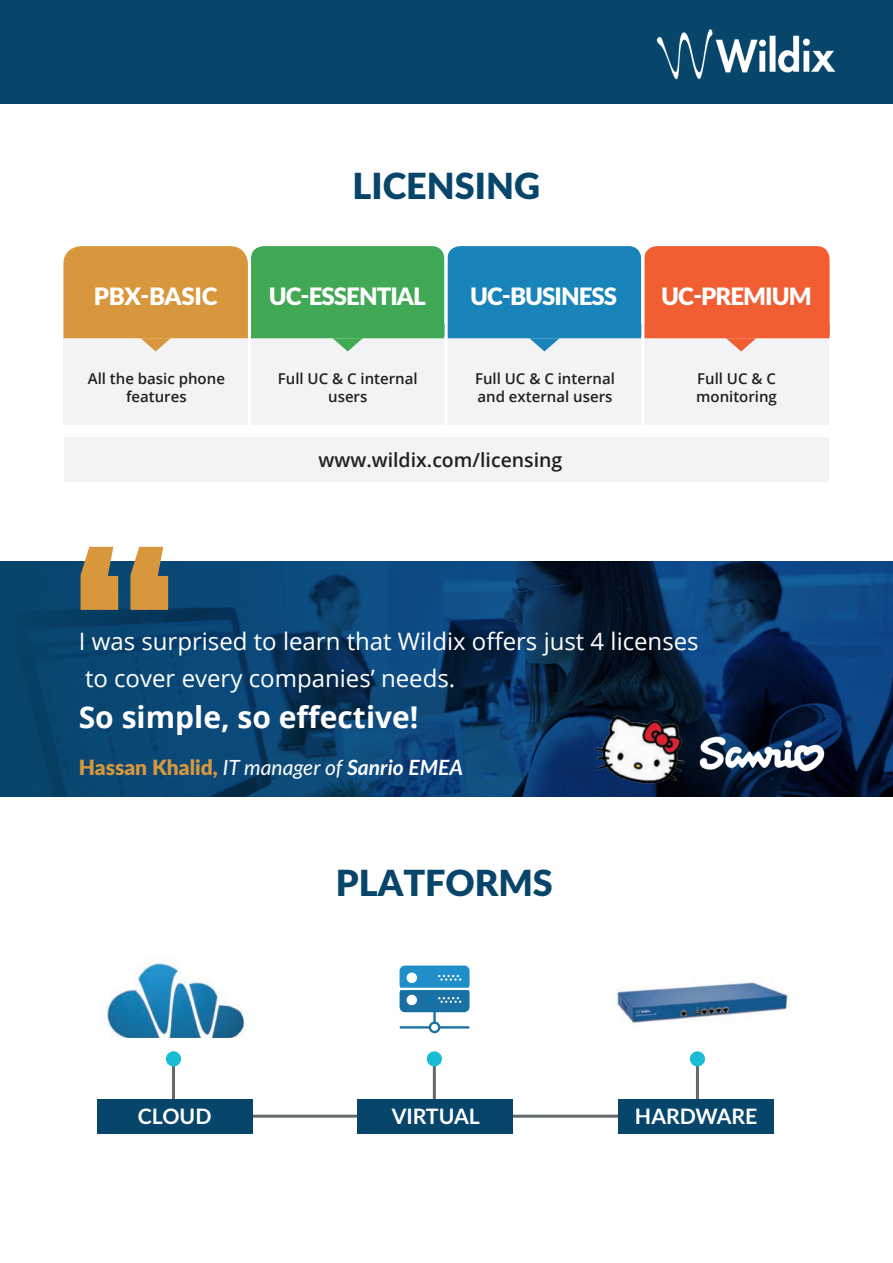
<style>
.page{position:relative;width:893px;height:1263px;background:#fff}
.page>*{position:absolute;margin:0;border:0;box-sizing:border-box;transform-origin:0 0}
.t1{font:900 36px "Lato";color:#08456b}
.t2{font:700 30px "Open Sans";color:#fff}
.t3{font:24px/37.2px "Open Sans";color:#fff}
.t4{font:900 24px "Lato";letter-spacing:-.04em;color:#fff}
.t5{font:900 24px "Lato";letter-spacing:-.01em;color:#fff}
.t6{font:700 21.3px "Lato";color:#fff}
.t7{font:900 21px "Lato";color:#d9973d}
.t8{font:600 19.5px "Open Sans";color:#231f20}
.t9{font:600 15px/18px "Open Sans";color:#231f20;text-align:center}
.s1{font-weight:400;font-style:italic;color:#fff}
.s2{font-weight:700;font-style:italic;color:#fff}
</style>
<div class="page">
<div style="left:0;top:0;width:893px;height:103px;background:#08456b"></div>
<div style="left:63px;top:338px;width:186px;height:87px;background:#f2f3f4"></div>
<div style="left:249px;top:338px;width:197px;height:87px;background:#f2f3f4"></div>
<div style="left:446px;top:338px;width:198px;height:87px;background:#f2f3f4"></div>
<div style="left:644px;top:338px;width:185px;height:87px;background:#f2f3f4"></div>
<hr style="left:248px;top:243px;width:3px;height:187px;background:#fff">
<hr style="left:444px;top:243px;width:3px;height:187px;background:#fff">
<hr style="left:641px;top:243px;width:3px;height:187px;background:#fff">
<svg style="left:63px;top:246px;width:766px;height:105px;background:#949673"></svg>
<svg style="left:0;top:561px;width:893px;height:235px;background:#093863"></svg>
<svg style="left:81px;top:547px;width:87px;height:63px;background:#b99358"></svg>
<img style="left:588px;top:709px;width:106px;height:83px">
<img style="left:698px;top:734px;width:127px;height:41px">
<hr style="left:433px;top:1065px;width:3px;height:48px;background:#64696c">
<div style="left:427px;top:1051px;width:15px;height:15px;background:#1abbd4;border-radius:50%"></div>
<hr style="left:696px;top:1065px;width:3px;height:48px;background:#64696c">
<div style="left:690px;top:1051px;width:15px;height:15px;background:#1abbd4;border-radius:50%"></div>
<hr style="left:172px;top:1065px;width:3px;height:48px;background:#64696c">
<div style="left:166px;top:1051px;width:15px;height:15px;background:#1abbd4;border-radius:50%"></div>
<hr style="left:174px;top:1115px;width:526px;height:3px;background:#64696c">
<div style="left:97px;top:1100px;width:155px;height:34px;background:#08456b"></div>
<div style="left:358px;top:1100px;width:155px;height:34px;background:#08456b"></div>
<div style="left:619px;top:1100px;width:155px;height:34px;background:#08456b"></div>
<img style="left:656px;top:29px;width:180px;height:51px">
<img style="left:106px;top:962px;width:141px;height:75px">
<img style="left:616px;top:982px;width:173px;height:41px">
<svg style="left:400px;top:965px;width:70px;height:68px"></svg>
<div style="left:64px;top:438px;width:765px;height:44px;background:#f2f3f4"></div>
<h1 class="t1" style="left:353px;top:158px;width:189px">LICENSING</h1>
<h3 class="t5" style="left:94px;top:278px;width:125px">PBX-BASIC</h3>
<h3 class="t4" style="left:269px;top:278px;width:158px">UC-ESSENTIAL</h3>
<h3 class="t4" style="left:470px;top:278px;width:149px">UC-BUSINESS</h3>
<h3 class="t4" style="left:661px;top:278px;width:152px">UC-PREMIUM</h3>
<p class="t9" style="left:88px;top:369px;width:139px">All the basic phone features</p>
<p class="t9" style="left:278px;top:369px;width:141px">Full UC &amp; C internal users</p>
<p class="t9" style="left:475px;top:369px;width:141px;text-align:left">Full UC &amp; C internal and external users</p>
<p class="t9" style="left:696px;top:369px;width:82px;text-align:left">Full UC &amp; C monitoring</p>
<h3 class="t8" style="left:319px;top:446px;width:245px">www.wildix.com/licensing</h3>
<h3 class="t3" style="left:79px;top:622px;width:621px">I was surprised to learn that Wildix offers just 4 licenses to cover every companies’ needs.</h3>
<h2 class="t2" style="left:79px;top:696px;width:341px">So simple, so effective!</h2>
<h3 class="t7" style="left:79px;top:751px;width:386px">Hassan Khalid, <span class="s1">IT manager of</span> <span class="s2">Sanrio EMEA</span></h3>
<h1 class="t1" style="left:336px;top:855px;width:218px">PLATFORMS</h1>
<h3 class="t6" style="left:138px;top:1101px;width:75px">CLOUD</h3>
<h3 class="t6" style="left:392px;top:1101px;width:90px">VIRTUAL</h3>
<h3 class="t6" style="left:635px;top:1101px;width:124px">HARDWARE</h3>
</div>
